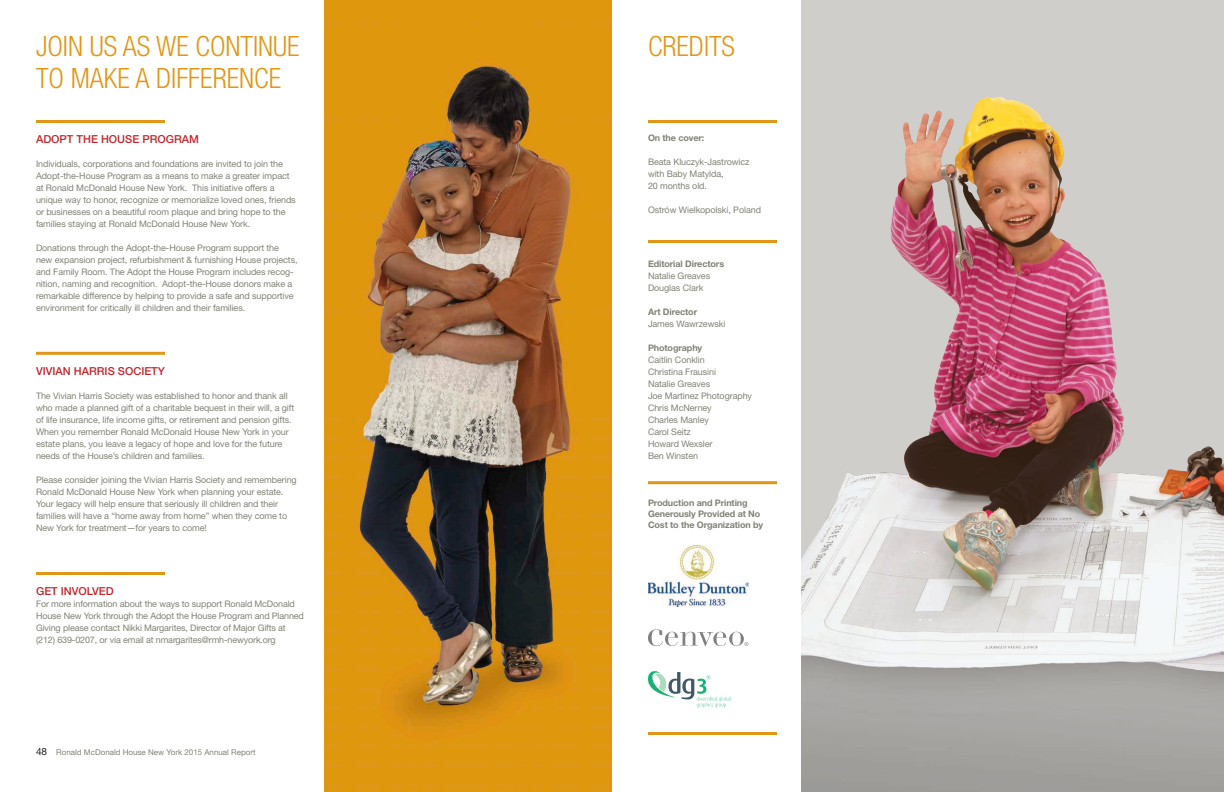
<style>
.page{position:relative;width:1224px;height:792px;background:#fff}
.page>*{position:absolute;margin:0;border:0;box-sizing:border-box;transform-origin:0 0}
.t1{font:300 condensed 28px/32px "Helvetica Neue LT Std";color:#e29616}
.t2{font:500 11px "Helvetica Neue LT Std";color:#c0262d}
.t3{font:9px/12px "Helvetica Neue LT Std";letter-spacing:-.01em;color:#808276}
.t4{font:700 9px/11px "Helvetica Neue LT Std";letter-spacing:-.01em;color:#808276}
.t5{font:8px "Helvetica Neue LT Std";color:#808276}
.s1{font-size:10px;color:#231f20}
</style>
<div class="page">
<svg style="left:801px;top:0;width:423px;height:792px;background:#c4b7b4"></svg>
<img style="left:890px;top:97px;width:103px;height:357px">
<hr style="left:648px;top:120px;width:129px;height:3px;background:#e29616">
<hr style="left:648px;top:240px;width:129px;height:3px;background:#e29616">
<hr style="left:648px;top:481px;width:129px;height:3px;background:#e29616">
<hr style="left:648px;top:732px;width:129px;height:3px;background:#e29616">
<svg style="left:648px;top:629px;width:100px;height:18px"></svg>
<svg style="left:648px;top:671px;width:83px;height:37px"></svg>
<img style="left:648px;top:546px;width:100px;height:60px">
<img style="left:324px;top:0;width:288px;height:792px">
<hr style="left:36px;top:120px;width:129px;height:3px;background:#e29616">
<hr style="left:36px;top:352px;width:129px;height:3px;background:#e29616">
<hr style="left:36px;top:572px;width:129px;height:3px;background:#e29616">
<h1 class="t1" style="left:36px;top:30px;width:265px">JOIN US AS WE CONTINUE<br>TO MAKE A DIFFERENCE</h1>
<p class="t2" style="left:36px;top:132px;width:165px">ADOPT THE HOUSE PROGRAM</p>
<p class="t3" style="left:36px;top:158px;width:261px">Individuals, corporations and foundations are invited to join the Adopt-the-House Program as a means to make a greater impact at Ronald McDonald House New York. This initiative offers a unique way to honor, recognize or memorialize loved ones, friends or businesses on a beautiful room plaque and bring hope to the families staying at Ronald McDonald House New York.</p>
<p class="t3" style="left:36px;top:242px;width:263px">Donations through the Adopt-the-House Program support the new expansion project, refurbishment &amp; furnishing House projects, and Family Room. The Adopt the House Program includes recog&shy;nition, naming and recognition. Adopt-the-House donors make a remarkable difference by helping to provide a safe and supportive environment for critically ill children and their families.</p>
<p class="t2" style="left:36px;top:364px;width:130px">VIVIAN HARRIS SOCIETY</p>
<p class="t3" style="left:36px;top:390px;width:260px">The Vivian Harris Society was established to honor and thank all who made a planned gift of a charitable bequest in their will, a gift of life insurance, life income gifts, or retirement and pension gifts.<br>When you remember Ronald McDonald House New York in your estate plans, you leave a legacy of hope and love for the future needs of the House’s children and families.</p>
<p class="t3" style="left:36px;top:474px;width:262px">Please consider joining the Vivian Harris Society and remembering Ronald McDonald House New York when planning your estate.<br>Your legacy will help ensure that seriously ill children and their families will have a “home away from home” when they come to New York for treatment—for years to come!</p>
<p class="t2" style="left:36px;top:584px;width:79px">GET INVOLVED</p>
<p class="t3" style="left:36px;top:598px;width:269px">For more information about the ways to support Ronald McDonald House New York through the Adopt the House Program and Planned Giving please contact Nikki Margarites, Director of Major Gifts at (212) 639-0207, or via email at nmargarites@rmh-newyork.org</p>
<p class="t5" style="left:36px;top:747px;width:221px"><span class="s1">48</span> Ronald McDonald House New York 2015 Annual Report</p>
<h1 class="t1" style="left:648px;top:30px;width:89px">CREDITS</h1>
<p class="t4" style="left:648px;top:133px;width:58px">On the cover:</p>
<p class="t3" style="left:648px;top:156px;width:103px">Beata Kluczyk-Jastrowicz with Baby Matylda,<br>20 months old.</p>
<p class="t3" style="left:648px;top:204px;width:115px">Ostrów Wielkopolski, Poland</p>
<p class="t4" style="left:648px;top:259px;width:78px">Editorial Directors</p>
<p class="t3" style="left:648px;top:270px;width:64px">Natalie Greaves<br>Douglas Clark</p>
<p class="t4" style="left:648px;top:307px;width:51px">Art Director</p>
<p class="t3" style="left:648px;top:318px;width:79px">James Wawrzewski</p>
<p class="t4" style="left:648px;top:343px;width:56px">Photography</p>
<p class="t3" style="left:648px;top:354px;width:106px">Caitlin Conklin<br>Christina Frausini<br>Natalie Greaves<br>Joe Martinez Photography<br>Chris McNerney<br>Charles Manley<br>Carol Seitz<br>Howard Wexsler<br>Ben Winsten</p>
<p class="t4" style="left:648px;top:497px;width:117px">Production and Printing<br>Generously Provided at No<br>Cost to the Organization by</p>
</div>
